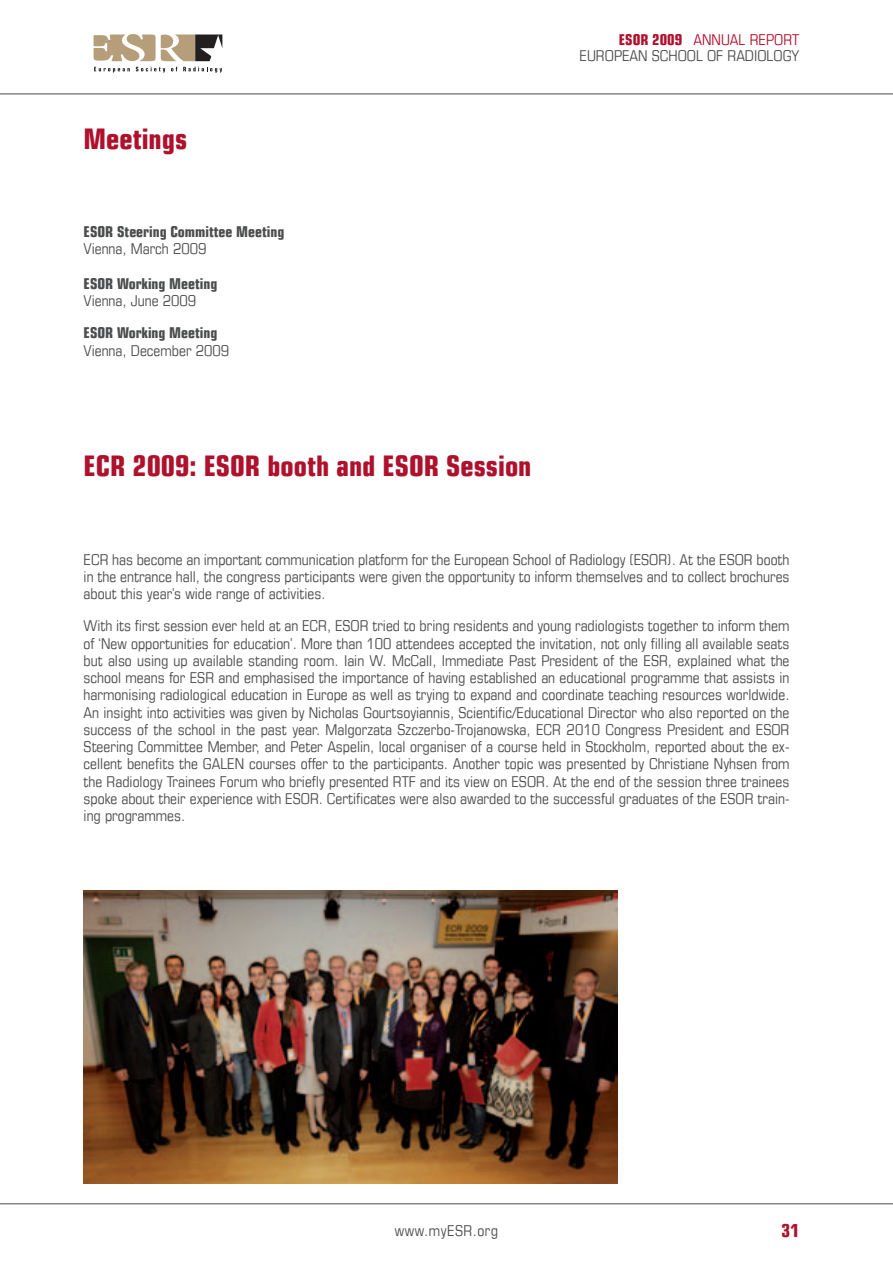
<style>
.page{position:relative;width:893px;height:1263px;background:#fff}
.page>*{position:absolute;margin:0;border:0;box-sizing:border-box;transform-origin:0 0}
.t1{font:700 condensed 28.5px "Eurostile LT";color:#af112c}
.t2{font:700 condensed 18px "Eurostile LT";color:#af112c}
.t3{font:condensed 15px/17.2px "Eurostile LT";color:#4b4c4d;text-align:justify}
.t4{font:700 condensed 15px "Eurostile LT";color:#4b4c4d}
.t5{font:condensed 15px "Eurostile LT";letter-spacing:.03em;color:#4b4c4d}
.s1{font-weight:700;color:#af112c}
.s2{color:#af112c}
</style>
<div class="page">
<svg style="left:94px;top:34px;width:128px;height:27px"></svg>
<svg style="left:94px;top:67px;width:36px;height:6px"></svg>
<svg style="left:136px;top:67px;width:29px;height:6px"></svg>
<svg style="left:171px;top:67px;width:6px;height:4px"></svg>
<svg style="left:183px;top:67px;width:39px;height:6px"></svg>
<hr style="left:0;top:94px;width:893px;height:1px;background:#4b4c4d">
<hr style="left:0;top:1203px;width:893px;height:1px;background:#4b4c4d">
<img style="left:84px;top:891px;width:533px;height:292px">
<h1 class="t1" style="left:84px;top:122px;width:105px">Meetings</h1>
<p class="t4" style="left:84px;top:223px;width:202px">ESOR Steering Committee Meeting</p>
<p class="t3" style="left:84px;top:240px;width:124px">Vienna, March 2009</p>
<p class="t4" style="left:84px;top:274px;width:135px">ESOR Working Meeting</p>
<p class="t3" style="left:84px;top:292px;width:114px">Vienna, June 2009</p>
<p class="t4" style="left:84px;top:324px;width:135px">ESOR Working Meeting</p>
<p class="t3" style="left:84px;top:341px;width:147px">Vienna, December 2009</p>
<h1 class="t1" style="left:84px;top:449px;width:449px">ECR 2009: ESOR booth and ESOR Session</h1>
<p class="t3" style="left:580px;top:31px;width:221px;line-height:16.5px;text-align:right"><span class="s1">ESOR 2009</span> <span class="s2">ANNUAL REPORT<br></span>EUROPEAN SCHOOL OF RADIOLOGY</p>
<p class="t3" style="left:84px;top:550px;width:707px">ECR has become an important communication platform for the European School of Radiology (ESOR). At the ESOR booth in the entrance hall, the congress participants were given the opportunity to inform themselves and to collect brochures about this year’s wide range of activities.</p>
<p class="t3" style="left:84px;top:617px;width:707px">With its first session ever held at an ECR, ESOR tried to bring residents and young radiologists together to inform them of ‘New opportunities for education’. More than 100 attendees accepted the invitation, not only filling all available seats but also using up available standing room. Iain W. McCall, Immediate Past President of the ESR, explained what the school means for ESR and emphasised the importance of having established an educational programme that assists in harmonising radiological education in Europe as well as trying to expand and coordinate teaching resources worldwide.<br>An insight into activities was given by Nicholas Gourtsoyiannis, Scientific/Educational Director who also reported on the success of the school in the past year. Malgorzata Szczerbo-Trojanowska, ECR 2010 Congress President and ESOR Steering Committee Member, and Peter Aspelin, local organiser of a course held in Stockholm, reported about the ex&shy;cellent benefits the GALEN courses offer to the participants. Another topic was presented by Christiane Nyhsen from the Radiology Trainees Forum who briefly presented RTF and its view on ESOR. At the end of the session three trainees spoke about their experience with ESOR. Certificates were also awarded to the successful graduates of the ESOR train&shy;ing programmes.</p>
<p class="t5" style="left:395px;top:1221px;width:105px">www.myESR.org</p>
<p class="t2" style="left:781px;top:1220px;width:19px">31</p>
</div>
